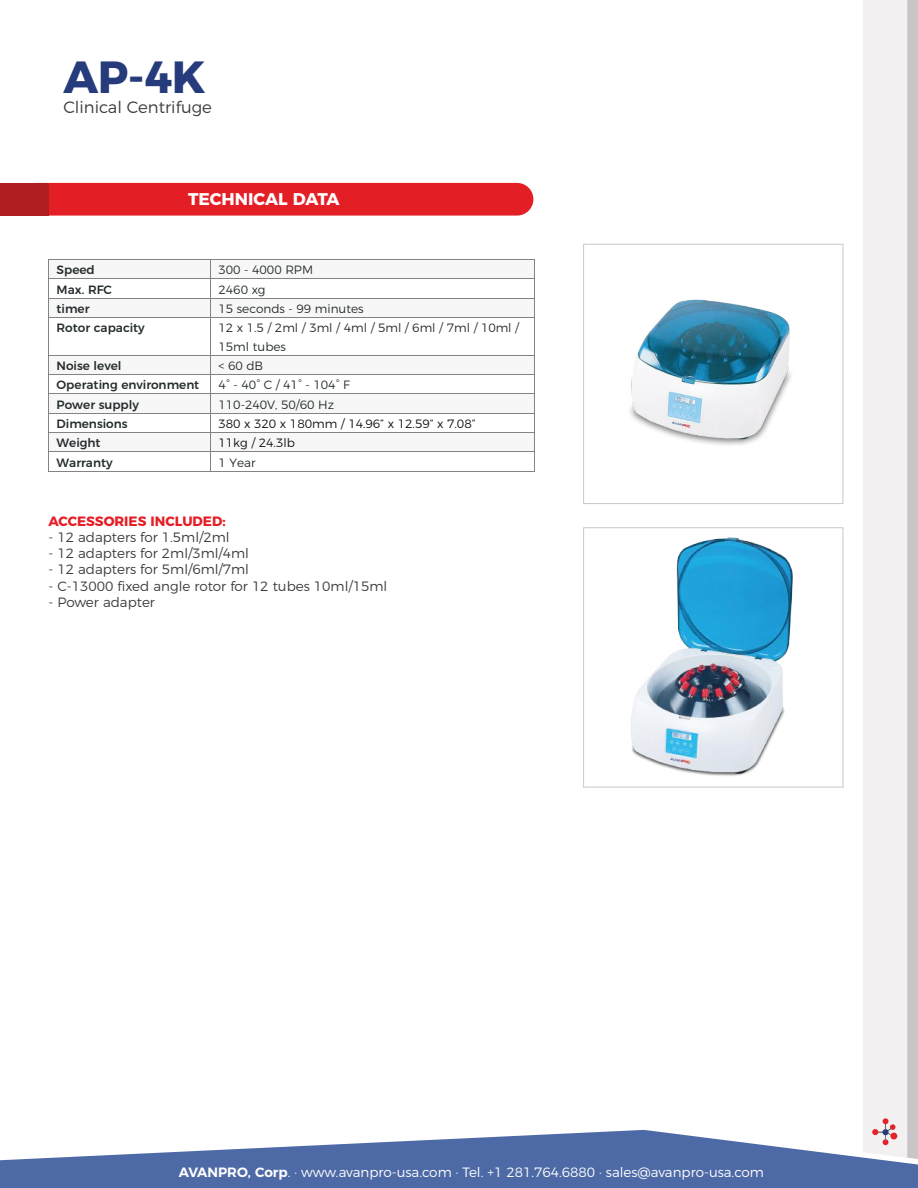
<style>
.page{position:relative;width:918px;height:1188px;background:#fff}
.page>*{position:absolute;margin:0;border:0;box-sizing:border-box;transform-origin:0 0}
.t1{font:700 45px "Montserrat";color:#253b7c}
.t2{font:700 16.95px "Montserrat";color:#fff}
.t3{font:300 16.5px "Montserrat";color:#3c3c3b}
.t4{font:300 13.5px "Montserrat";color:#3c3c3b}
.t5{font:300 13.5px "Montserrat";color:#fff}
.t6{font:700 13.5px "Montserrat";color:#e41e25}
.t7{font:300 12px/18.6px "Montserrat";letter-spacing:-.005em;color:#262d2e}
.t8{font:500 12px "Montserrat";color:#262d2e}
.t9{font:300 12px "Montserrat";letter-spacing:-.005em;color:#111213}
.s1{font-weight:600}
</style>
<div class="page">
<div style="left:48px;top:183px;width:485px;height:33px;background:#e41e25"></div>
<div style="left:863px;top:0;width:44px;height:1130px;background:#f2f0f0"></div>
<svg style="left:907px;top:0;width:11px;height:1130px;background:#cbc7c9"></svg>
<svg style="left:0;top:1130px;width:918px;height:58px;fill:#4e6aa6"></svg>
<div style="left:0;top:183px;width:48px;height:33px;background:#b01e21"></div>
<svg style="left:872px;top:1118px;width:24px;height:27px"></svg>
<div style="left:583px;top:244px;width:260px;height:260px;border:1px solid #cac6c8"></div>
<img style="left:630px;top:299px;width:161px;height:146px">
<img style="left:583px;top:527px;width:251px;height:261px">
<div style="left:49px;top:260px;width:161px;height:19px;background:#f8f7f8"></div>
<div style="left:211px;top:260px;width:323px;height:19px;background:#f8f7f8"></div>
<hr style="left:49px;top:259px;width:161px;height:1px;background:#848384">
<hr style="left:211px;top:259px;width:323px;height:1px;background:#848384">
<hr style="left:49px;top:279px;width:161px;height:1px;background:#848384">
<hr style="left:211px;top:279px;width:323px;height:1px;background:#848384">
<div style="left:49px;top:298px;width:161px;height:19px;background:#f8f7f8"></div>
<div style="left:211px;top:298px;width:323px;height:19px;background:#f8f7f8"></div>
<hr style="left:49px;top:298px;width:161px;height:1px;background:#848384">
<hr style="left:211px;top:298px;width:323px;height:1px;background:#848384">
<svg style="left:48px;top:259px;width:1px;height:59px"></svg>
<hr style="left:49px;top:317px;width:161px;height:1px;background:#848384">
<svg style="left:210px;top:259px;width:1px;height:59px"></svg>
<hr style="left:211px;top:317px;width:323px;height:1px;background:#848384">
<svg style="left:534px;top:259px;width:1px;height:59px"></svg>
<hr style="left:48px;top:318px;width:1px;height:37px;background:#848384">
<hr style="left:210px;top:318px;width:1px;height:37px;background:#848384">
<hr style="left:534px;top:318px;width:1px;height:37px;background:#848384">
<div style="left:49px;top:356px;width:161px;height:18px;background:#f8f7f8"></div>
<div style="left:211px;top:356px;width:323px;height:18px;background:#f8f7f8"></div>
<hr style="left:49px;top:355px;width:161px;height:1px;background:#848384">
<hr style="left:211px;top:355px;width:323px;height:1px;background:#848384">
<hr style="left:49px;top:374px;width:161px;height:1px;background:#848384">
<hr style="left:211px;top:374px;width:323px;height:1px;background:#848384">
<div style="left:49px;top:394px;width:161px;height:19px;background:#f8f7f8"></div>
<div style="left:211px;top:394px;width:323px;height:19px;background:#f8f7f8"></div>
<hr style="left:49px;top:394px;width:161px;height:1px;background:#848384">
<hr style="left:211px;top:394px;width:323px;height:1px;background:#848384">
<hr style="left:49px;top:413px;width:161px;height:1px;background:#848384">
<hr style="left:211px;top:413px;width:323px;height:1px;background:#848384">
<div style="left:49px;top:433px;width:161px;height:18px;background:#f8f7f8"></div>
<div style="left:211px;top:433px;width:323px;height:18px;background:#f8f7f8"></div>
<hr style="left:49px;top:432px;width:161px;height:1px;background:#848384">
<hr style="left:211px;top:432px;width:323px;height:1px;background:#848384">
<hr style="left:49px;top:451px;width:161px;height:1px;background:#848384">
<hr style="left:211px;top:451px;width:323px;height:1px;background:#848384">
<svg style="left:48px;top:355px;width:1px;height:117px"></svg>
<hr style="left:49px;top:471px;width:161px;height:1px;background:#848384">
<svg style="left:210px;top:355px;width:1px;height:117px"></svg>
<hr style="left:211px;top:471px;width:323px;height:1px;background:#848384">
<svg style="left:534px;top:355px;width:1px;height:117px"></svg>
<h1 class="t1" style="left:63px;top:40px;width:144px">AP-4K</h1>
<p class="t3" style="left:63px;top:94px;width:150px">Clinical Centrifuge</p>
<p class="t2" style="left:188px;top:185px;width:153px">TECHNICAL DATA</p>
<p class="t8" style="left:57px;top:260px;width:40px">Speed</p>
<p class="t7" style="left:219px;top:260px;width:96px">300 - 4000 RPM</p>
<p class="t8" style="left:57px;top:280px;width:57px">Max. RFC</p>
<p class="t7" style="left:219px;top:279px;width:49px">2460 xg</p>
<p class="t8" style="left:57px;top:299px;width:35px">timer</p>
<p class="t7" style="left:219px;top:298px;width:146px">15 seconds - 99 minutes</p>
<p class="t8" style="left:57px;top:318px;width:90px">Rotor capacity</p>
<p class="t7" style="left:219px;top:318px;width:302px">12 x 1.5 / 2ml / 3ml / 4ml / 5ml / 6ml / 7ml / 10ml /<br>15ml tubes</p>
<p class="t8" style="left:57px;top:356px;width:67px">Noise level</p>
<p class="t7" style="left:219px;top:356px;width:46px">&lt; 60 dB</p>
<p class="t8" style="left:57px;top:375px;width:144px">Operating environment</p>
<p class="t7" style="left:219px;top:375px;width:133px">4° - 40° C / 41° - 104° F</p>
<p class="t8" style="left:57px;top:395px;width:84px">Power supply</p>
<p class="t7" style="left:219px;top:394px;width:117px">110-240V, 50/60 Hz</p>
<p class="t8" style="left:57px;top:414px;width:73px">Dimensions</p>
<p class="t9" style="left:219px;top:414px;width:259px">380 x 320 x 180mm / 14.96” x 12.59” x 7.08”</p>
<p class="t8" style="left:57px;top:433px;width:46px">Weight</p>
<p class="t9" style="left:219px;top:434px;width:78px">11kg / 24.3lb</p>
<p class="t8" style="left:57px;top:453px;width:58px">Warranty</p>
<p class="t7" style="left:219px;top:452px;width:39px">1 Year</p>
<p class="t6" style="left:48px;top:510px;width:179px">ACCESSORIES INCLUDED:</p>
<p class="t4" style="left:48px;top:527px;width:183px">- 12 adapters for 1.5ml/2ml</p>
<p class="t4" style="left:48px;top:543px;width:202px">- 12 adapters for 2ml/3ml/4ml</p>
<p class="t4" style="left:48px;top:559px;width:202px">- 12 adapters for 5ml/6ml/7ml</p>
<p class="t4" style="left:48px;top:575px;width:340px">- C-13000 fixed angle rotor for 12 tubes 10ml/15ml</p>
<p class="t4" style="left:48px;top:591px;width:108px">- Power adapter</p>
<p class="t5" style="left:179px;top:1161px;width:587px"><span class="s1">AVANPRO, Corp</span>. · www.avanpro-usa.com · Tel. +1 281.764.6880 · sales@avanpro-usa.com</p>
</div>
